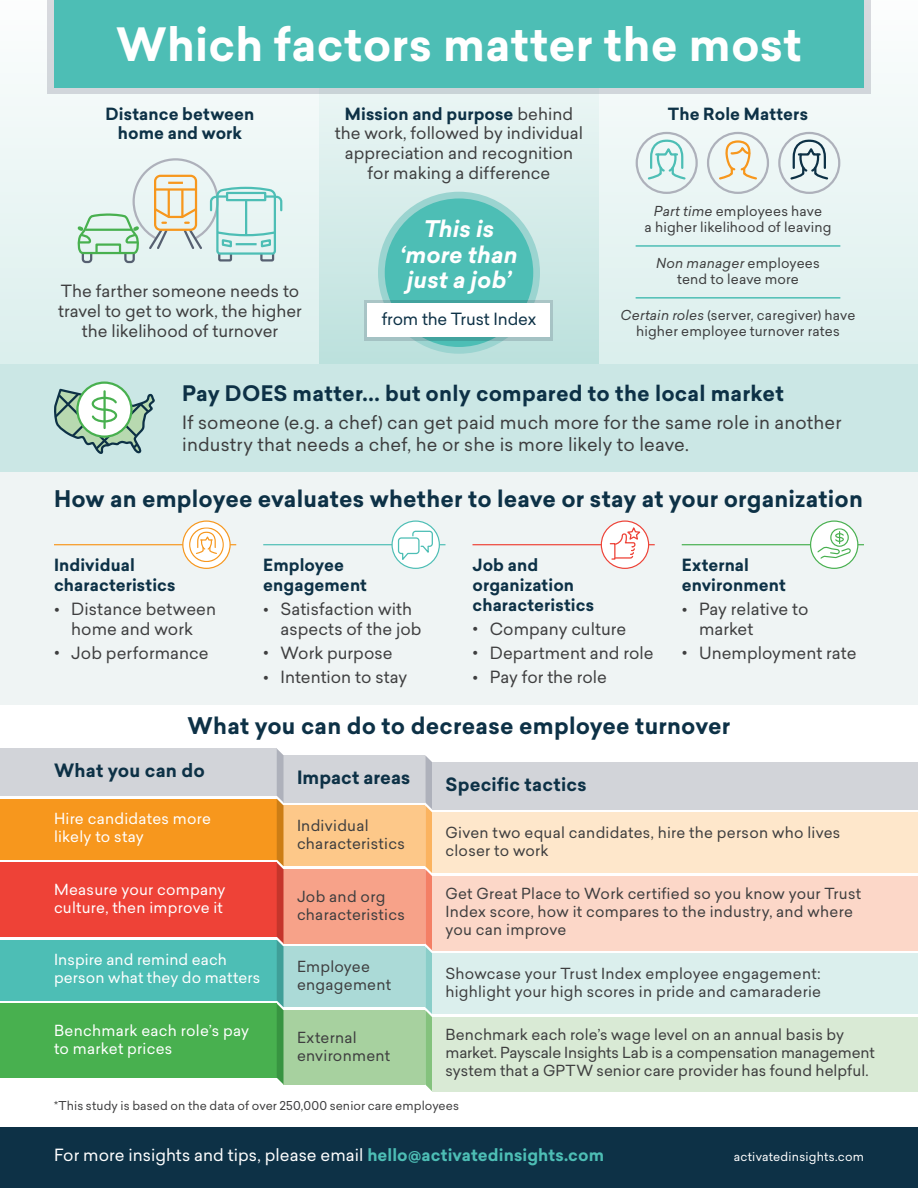
<style>
.page{position:relative;width:918px;height:1188px;background:#fff}
.page>*{position:absolute;margin:0;border:0;box-sizing:border-box;transform-origin:0 0}
.t1{font:700 45px "Sailec";letter-spacing:.005em;color:#fff}
.t2{font:700 22.5px "Sailec";letter-spacing:.01em;color:#0d3146}
.t3{font:italic 700 22.5px/25.5px "Sailec";letter-spacing:.005em;color:#fff}
.t4{font:700 21px "Sailec";letter-spacing:.01em;color:#0d3146}
.t5{font:18px/21.6px "Sailec";letter-spacing:.01em;color:#3e3e3f}
.t6{font:700 18px "Sailec";letter-spacing:.01em;color:#0d3146}
.t7{font:16.5px/19.8px "Sailec";color:#3e3e3f;text-align:center}
.t8{font:700 16.5px/19.8px "Sailec";letter-spacing:.005em;color:#0d3146}
.t9{font:16.5px "Sailec";color:#fff}
.t10{font:16.5px "Sailec";letter-spacing:-.01em;color:#0d3146}
.t11{font:15px/18px "Sailec";letter-spacing:.015em;color:#3e3e3f}
.t12{font:15px/18px "Sailec";letter-spacing:.015em;color:#fff}
.t13{font:13.5px/16.2px "Sailec";letter-spacing:.01em;color:#3e3e3f;text-align:center}
.t14{font:italic 13.5px "Sailec";letter-spacing:.01em;color:#3e3e3f}
.t15{font:12px "Sailec";letter-spacing:.005em;color:#3e3e3f}
.t16{font:12px "Sailec";letter-spacing:.015em;color:#fff}
.s1{font-weight:700;color:#0d3146}
.s2{font-style:italic}
.s3{font-style:normal}
.s4{font-weight:700;color:#4dbeb5}
</style>
<div class="page">
<svg style="left:319px;top:94px;width:280px;height:270px;background:#d6ecea"></svg>
<div style="left:378px;top:192px;width:162px;height:162px;background:#9bd4d0;border-radius:50%"></div>
<div style="left:0;top:0;width:319px;height:364px;background:linear-gradient(to bottom,#fcfdfd,#dbefed)"></div>
<div style="left:599px;top:0;width:319px;height:364px;background:linear-gradient(to bottom,#fcfdfd,#daeeec)"></div>
<div style="left:47px;top:0;width:824px;height:94px;background:#d1d6db"></div>
<div style="left:0;top:472px;width:918px;height:256px;background:#eff4f4"></div>
<div style="left:0;top:705px;width:918px;height:67px;background:#fff"></div>
<div style="left:0;top:862px;width:277px;height:75px;background:#ee4237"></div>
<div style="left:284px;top:869px;width:141px;height:75px;background:#f7a289"></div>
<div style="left:432px;top:876px;width:486px;height:74px;background:#fcd7c8"></div>
<div style="left:0;top:799px;width:277px;height:61px;background:#f7971d"></div>
<div style="left:284px;top:806px;width:141px;height:60px;background:#fdc889"></div>
<div style="left:432px;top:812px;width:486px;height:61px;background:#fee7cb"></div>
<div style="left:0;top:1004px;width:277px;height:74px;background:#48b04f"></div>
<div style="left:284px;top:1010px;width:141px;height:74px;background:#a7d19f"></div>
<div style="left:432px;top:1017px;width:486px;height:74px;background:#d9ead5"></div>
<div style="left:0;top:748px;width:277px;height:48px;background:#d2d4d9"></div>
<div style="left:284px;top:755px;width:141px;height:47px;background:#d2d4d9"></div>
<div style="left:432px;top:762px;width:486px;height:47px;background:#d2d4d9"></div>
<div style="left:0;top:940px;width:277px;height:60px;background:#4dbeb5"></div>
<div style="left:284px;top:946px;width:141px;height:61px;background:#abdad7"></div>
<div style="left:432px;top:953px;width:486px;height:61px;background:#dbefed"></div>
<hr style="left:54px;top:544px;width:182px;height:1px;background:#f7971d">
<hr style="left:263px;top:544px;width:183px;height:1px;background:#4dbeb5">
<hr style="left:472px;top:544px;width:183px;height:1px;background:#ee4237">
<hr style="left:682px;top:544px;width:182px;height:1px;background:#48b04f">
<hr style="left:636px;top:245px;width:204px;height:2px;background:#4dbeb5">
<hr style="left:636px;top:297px;width:204px;height:2px;background:#4dbeb5">
<svg style="left:183px;top:521px;width:47px;height:47px"></svg>
<svg style="left:189px;top:527px;width:35px;height:35px"></svg>
<div style="left:182px;top:520px;width:49px;height:49px;border:1px solid #f7971d;border-radius:50%"></div>
<svg style="left:392px;top:521px;width:47px;height:47px"></svg>
<svg style="left:398px;top:531px;width:35px;height:29px"></svg>
<div style="left:391px;top:520px;width:49px;height:49px;border:1px solid #4dbeb5;border-radius:50%"></div>
<svg style="left:601px;top:521px;width:48px;height:47px"></svg>
<svg style="left:610px;top:527px;width:30px;height:33px"></svg>
<div style="left:601px;top:520px;width:48px;height:49px;border:1px solid #ee4237;border-radius:50%"></div>
<svg style="left:811px;top:521px;width:47px;height:47px"></svg>
<div style="left:830px;top:528px;width:19px;height:19px;border:1px solid #48b04f;border-radius:50%"></div>
<svg style="left:817px;top:532px;width:34px;height:27px"></svg>
<div style="left:810px;top:520px;width:48px;height:49px;border:1px solid #48b04f;border-radius:50%"></div>
<div style="left:54px;top:0;width:810px;height:88px;background:#4dbeb5"></div>
<div style="left:0;top:1127px;width:918px;height:61px;background:#0d3146"></div>
<div style="left:385px;top:198px;width:148px;height:149px;background:#4dbeb5;border-radius:50%"></div>
<svg style="left:364px;top:300px;width:190px;height:40px"></svg>
<div style="left:368px;top:303px;width:182px;height:34px;background:#fff"></div>
<div style="left:0;top:364px;width:918px;height:108px;background:#cbe7e5"></div>
<svg style="left:77px;top:383px;width:54px;height:54px"></svg>
<svg style="left:54px;top:390px;width:101px;height:64px"></svg>
<hr style="left:103px;top:391px;width:3px;height:37px;background:#48b04f">
<svg style="left:277px;top:749px;width:7px;height:335px;background:#938b64"></svg>
<svg style="left:425px;top:755px;width:7px;height:336px;background:#c2b693"></svg>
<svg style="left:78px;top:158px;width:204px;height:105px;background:#d7e8e0"></svg>
<hr style="left:168px;top:190px;width:2px;height:27px;background:#f7971d">
<hr style="left:181px;top:190px;width:3px;height:27px;background:#f7971d">
<div style="left:707px;top:132px;width:62px;height:62px;border:2px solid #aeb1bb;border-radius:50%"></div>
<svg style="left:717px;top:137px;width:42px;height:44px"></svg>
<div style="left:636px;top:132px;width:62px;height:62px;border:2px solid #aeb1bb;border-radius:50%"></div>
<svg style="left:646px;top:140px;width:41px;height:41px;background:#c7e9e6"></svg>
<div style="left:778px;top:132px;width:62px;height:62px;border:2px solid #aeb1bb;border-radius:50%"></div>
<svg style="left:789px;top:140px;width:41px;height:41px;background:#b9c8cc"></svg>
<p class="t1" style="left:116px;top:12px;width:687px">Which factors matter the most</p>
<p class="t8" style="left:106px;top:104px;width:150px">Distance between</p>
<p class="t8" style="left:118px;top:124px;width:126px">home and work</p>
<p class="t7" style="left:58px;top:281px;width:245px">The farther someone needs to travel to get to work, the higher the likelihood of turnover</p>
<p class="t7" style="left:335px;top:103px;width:250px"><span class="s1">Mission and purpose</span> behind the work, followed by individual appreciation and recognition for making a difference</p>
<p class="t3" style="left:424px;top:217px;width:72px">This is</p>
<p class="t3" style="left:400px;top:242px;width:119px">‘more than just a job’</p>
<p class="t10" style="left:382px;top:308px;width:156px">from the Trust Index</p>
<p class="t8" style="left:668px;top:104px;width:142px">The Role Matters</p>
<p class="t13" style="left:654px;top:203px;width:170px"><span class="s2">Part time</span> employees have</p>
<p class="t13" style="left:645px;top:219px;width:188px">a higher likelihood of leaving</p>
<p class="t14" style="left:656px;top:253px;width:165px">Non manager <span class="s3">employees</span></p>
<p class="t13" style="left:677px;top:271px;width:123px">tend to leave more</p>
<p class="t13" style="left:621px;top:306px;width:236px"><span class="s2">Certain roles</span> (server, caregiver) have higher employee turnover rates</p>
<p class="t4" style="left:182px;top:378px;width:603px">Pay DOES matter... but only compared to the local market</p>
<p class="t5" style="left:182px;top:411px;width:661px">If someone (e.g. a chef) can get paid much more for the same role in another industry that needs a chef, he or she is more likely to leave.</p>
<p class="t2" style="left:54px;top:483px;width:810px">How an employee evaluates whether to leave or stay at your organization</p>
<p class="t8" style="left:54px;top:555px;width:123px">Individual characteristics</p>
<p class="t7" style="left:54px;top:599px;width:164px">• Distance between home and work</p>
<p class="t7" style="left:54px;top:643px;width:156px">• Job performance</p>
<p class="t8" style="left:263px;top:555px;width:105px">Employee engagement</p>
<p class="t7" style="left:281px;top:599px;width:143px;text-align:left;text-indent:-17px">• Satisfaction with aspects of the job</p>
<p class="t7" style="left:263px;top:643px;width:131px">• Work purpose</p>
<p class="t7" style="left:263px;top:667px;width:146px">• Intention to stay</p>
<p class="t8" style="left:472px;top:555px;width:123px">Job and organization characteristics</p>
<p class="t7" style="left:472px;top:619px;width:155px">• Company culture</p>
<p class="t7" style="left:472px;top:643px;width:183px">• Department and role</p>
<p class="t7" style="left:472px;top:667px;width:136px">• Pay for the role</p>
<p class="t8" style="left:682px;top:555px;width:106px">External environment</p>
<p class="t7" style="left:699px;top:599px;width:111px;text-align:left;text-indent:-17px">• Pay relative to market</p>
<p class="t7" style="left:682px;top:643px;width:176px">• Unemployment rate</p>
<p class="t2" style="left:188px;top:709px;width:544px">What you can do to decrease employee turnover</p>
<p class="t6" style="left:54px;top:758px;width:152px">What you can do</p>
<p class="t6" style="left:297px;top:765px;width:115px">Impact areas</p>
<p class="t6" style="left:446px;top:771px;width:143px">Specific tactics</p>
<p class="t12" style="left:54px;top:810px;width:159px">Hire candidates more likely to stay</p>
<p class="t11" style="left:297px;top:816px;width:109px">Individual characteristics</p>
<p class="t11" style="left:446px;top:823px;width:396px">Given two equal candidates, hire the person who lives closer to work</p>
<p class="t12" style="left:54px;top:880px;width:173px">Measure your company culture, then improve it</p>
<p class="t11" style="left:297px;top:887px;width:109px">Job and org characteristics</p>
<p class="t11" style="left:446px;top:885px;width:417px">Get Great Place to Work certified so you know your Trust<br>Index score, how it compares to the industry, and where you can improve</p>
<p class="t12" style="left:54px;top:951px;width:208px">Inspire and remind each person what they do matters</p>
<p class="t11" style="left:297px;top:957px;width:96px">Employee engagement</p>
<p class="t11" style="left:446px;top:964px;width:377px">Showcase your Trust Index employee engagement: highlight your high scores in pride and camaraderie</p>
<p class="t12" style="left:54px;top:1021px;width:197px">Benchmark each role’s pay to market prices</p>
<p class="t11" style="left:297px;top:1028px;width:95px">External environment</p>
<p class="t11" style="left:446px;top:1026px;width:431px">Benchmark each role’s wage level on an annual basis by market. Payscale Insights Lab is a compensation management system that a GPTW senior care provider has found helpful.</p>
<p class="t15" style="left:54px;top:1097px;width:407px">*This study is based on the data of over 250,000 senior care employees</p>
<p class="t9" style="left:54px;top:1143px;width:552px">For more insights and tips, please email <span class="s4">hello@activatedinsights.com</span></p>
<p class="t16" style="left:734px;top:1148px;width:132px">activatedinsights.com</p>
</div>
